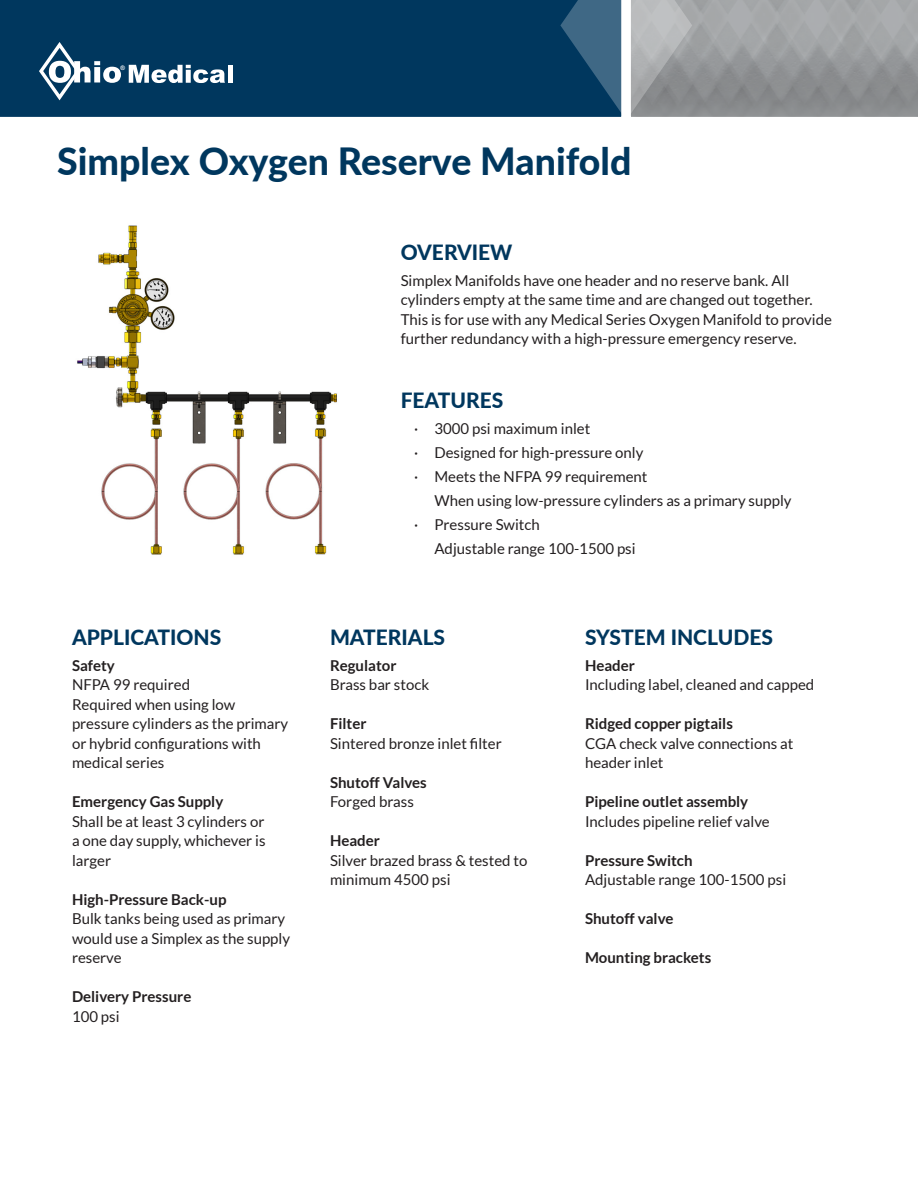
<style>
.page{position:relative;width:918px;height:1188px;background:#fff}
.page>*{position:absolute;margin:0;border:0;box-sizing:border-box;transform-origin:0 0}
.MiniOx_Header{font:800 37.5px "Lato";color:#00375e}
.MiniOx_Header-2{font:800 21px "Lato";color:#00375e}
.bulleted_text{font:15px/19.5px "Lato";color:#231f20}
.MiniOx_Header-3{font:15px/19.5px "Lato";color:#231f20}
.bulleted_text-2{font:700 15px "Lato";color:#231f20}
.t1{font:700 6.15px "Arial";color:#fff}
</style>
<div class="page">
<div style="left:0;top:0;width:560px;height:117px;background:#00375e"></div>
<svg style="left:560px;top:0;width:358px;height:117px;background:#889299"></svg>
<svg style="left:129px;top:65px;width:96px;height:18px"></svg>
<div style="left:228px;top:65px;width:5px;height:18px;background:#fff"></div>
<svg style="left:39px;top:42px;width:82px;height:58px"></svg>
<img style="left:77px;top:225px;width:260px;height:330px">
<p class="t1" style="left:121px;top:64px;width:6px">®</p>
<p class="MiniOx_Header" style="left:57px;top:134px;width:576px">Simplex Oxygen Reserve Manifold</p>
<p class="MiniOx_Header-2" style="left:401px;top:237px;width:113px">OVERVIEW</p>
<p class="MiniOx_Header-3" style="left:401px;top:270px;width:433px">Simplex Manifolds have one header and no reserve bank. All cylinders empty at the same time and are changed out together.<br>This is for use with any Medical Series Oxygen Manifold to provide further redundancy with a high-pressure emergency reserve.</p>
<p class="MiniOx_Header-2" style="left:72px;top:622px;width:151px">APPLICATIONS</p>
<p class="bulleted_text-2" style="left:72px;top:657px;width:44px">Safety</p>
<p class="bulleted_text" style="left:72px;top:675px;width:120px">NFPA 99 required</p>
<p class="bulleted_text" style="left:72px;top:694px;width:218px">Required when using low pressure cylinders as the primary or hybrid configurations with medical series</p>
<p class="bulleted_text-2" style="left:72px;top:793px;width:153px">Emergency Gas Supply</p>
<p class="bulleted_text" style="left:72px;top:811px;width:195px;text-align:justify">Shall be at least 3 cylinders or a one day supply, whichever is larger</p>
<p class="bulleted_text-2" style="left:72px;top:891px;width:156px">High-Pressure Back-up</p>
<p class="bulleted_text" style="left:72px;top:909px;width:220px">Bulk tanks being used as primary would use a Simplex as the supply reserve</p>
<p class="bulleted_text-2" style="left:72px;top:988px;width:121px">Delivery Pressure</p>
<p class="bulleted_text" style="left:72px;top:1006px;width:49px">100 psi</p>
<p class="MiniOx_Header-2" style="left:401px;top:385px;width:104px">FEATURES</p>
<p class="MiniOx_Header-3" style="left:414px;top:419px;width:178px">· 3000 psi maximum inlet</p>
<p class="MiniOx_Header-3" style="left:414px;top:443px;width:231px">· Designed for high-pressure only</p>
<p class="MiniOx_Header-3" style="left:414px;top:467px;width:235px">· Meets the NFPA 99 requirement</p>
<p class="bulleted_text" style="left:434px;top:491px;width:359px">When using low-pressure cylinders as a primary supply</p>
<p class="MiniOx_Header-3" style="left:414px;top:515px;width:127px">· Pressure Switch</p>
<p class="bulleted_text" style="left:434px;top:539px;width:203px">Adjustable range 100-1500 psi</p>
<p class="MiniOx_Header-2" style="left:330px;top:622px;width:117px">MATERIALS</p>
<p class="bulleted_text-2" style="left:330px;top:657px;width:68px">Regulator</p>
<p class="bulleted_text" style="left:330px;top:675px;width:101px">Brass bar stock</p>
<p class="bulleted_text-2" style="left:330px;top:715px;width:38px">Filter</p>
<p class="bulleted_text" style="left:330px;top:733px;width:173px">Sintered bronze inlet filter</p>
<p class="bulleted_text-2" style="left:330px;top:774px;width:98px">Shutoff Valves</p>
<p class="bulleted_text" style="left:330px;top:792px;width:85px">Forged brass</p>
<p class="bulleted_text-2" style="left:330px;top:832px;width:51px">Header</p>
<p class="bulleted_text" style="left:330px;top:850px;width:199px">Silver brazed brass &amp; tested to minimum 4500 psi</p>
<p class="MiniOx_Header-2" style="left:585px;top:622px;width:190px">SYSTEM INCLUDES</p>
<p class="bulleted_text-2" style="left:585px;top:657px;width:51px">Header</p>
<p class="bulleted_text" style="left:585px;top:675px;width:231px">Including label, cleaned and capped</p>
<p class="bulleted_text-2" style="left:585px;top:715px;width:149px">Ridged copper pigtails</p>
<p class="bulleted_text" style="left:585px;top:733px;width:210px">CGA check valve connections at header inlet</p>
<p class="bulleted_text-2" style="left:585px;top:793px;width:165px">Pipeline outlet assembly</p>
<p class="bulleted_text" style="left:585px;top:811px;width:186px">Includes pipeline relief valve</p>
<p class="bulleted_text-2" style="left:585px;top:852px;width:109px">Pressure Switch</p>
<p class="bulleted_text" style="left:585px;top:870px;width:203px">Adjustable range 100-1500 psi</p>
<p class="bulleted_text-2" style="left:585px;top:910px;width:90px">Shutoff valve</p>
<p class="bulleted_text-2" style="left:585px;top:949px;width:128px">Mounting brackets</p>
</div>
